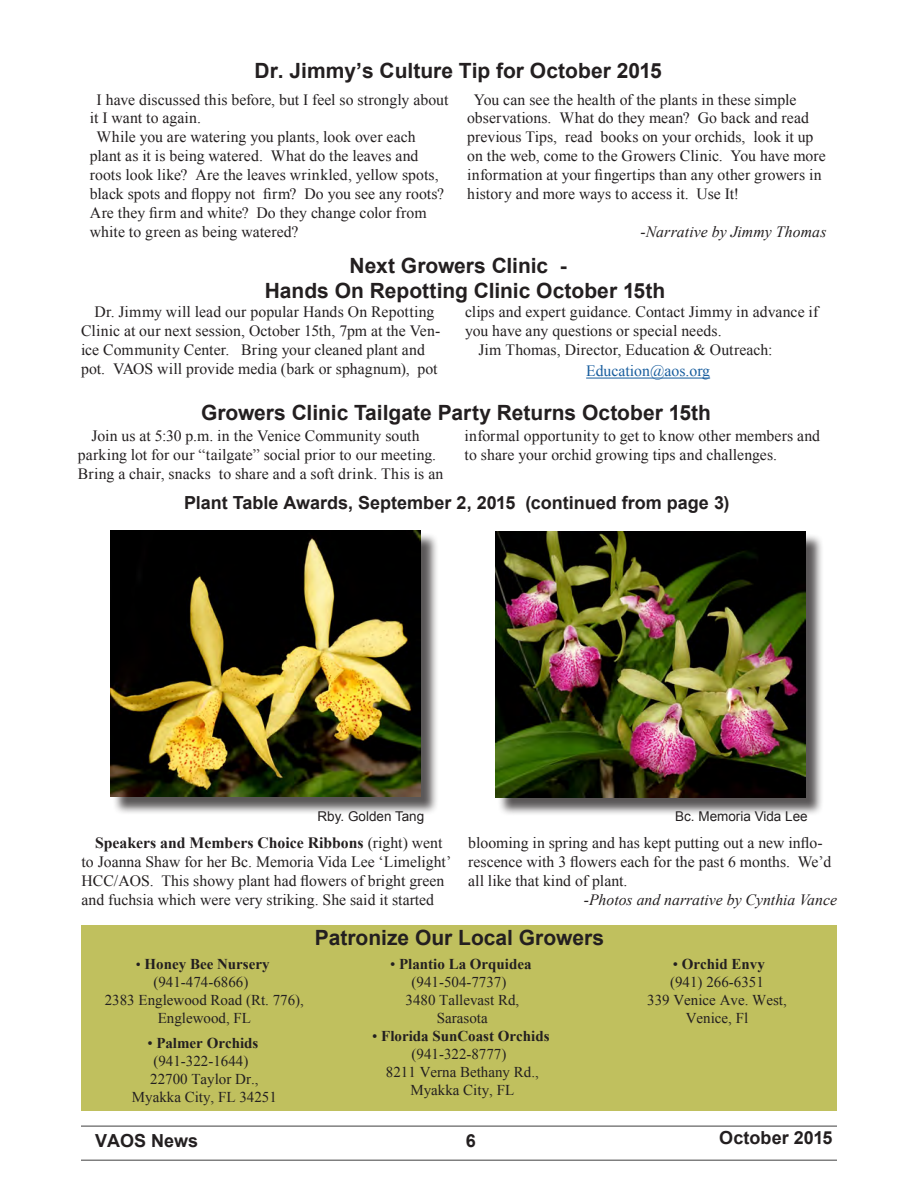
<style>
.page{position:relative;width:918px;height:1188px;background:#fff}
.page>*{position:absolute;margin:0;border:0;box-sizing:border-box;transform-origin:0 0}
.t1{font:700 21px/25.2px "Arial";color:#231f20}
.t2{font:700 18px "Arial";color:#231f20}
.t3{font:15.75px/18.9px "Times New Roman";color:#231f20}
.t4{font:italic 15.75px "Times New Roman";color:#231f20}
.t5{font:15.75px "Times New Roman";color:#175d9e}
.t6{font:15px/18px "Times New Roman";color:#231f20;text-align:center}
.t7{font:13.5px "Arial";color:#231f20}
.s1{font-weight:700}
.s2{font-size:14.25px}
</style>
<div class="page">
<hr style="left:81px;top:1125px;width:756px;height:2px;background:#7f7f7f">
<hr style="left:81px;top:1160px;width:756px;height:1px;background:#7f7f7f">
<div style="left:81px;top:925px;width:756px;height:36px;background:#c0c05e"></div>
<hr style="left:586px;top:378px;width:124px;height:1px;background:#175d9e">
<div style="left:112px;top:533px;width:327px;height:282px;background:#231f20;opacity:.75"></div>
<img style="left:110px;top:530px;width:311px;height:266px">
<div style="left:497px;top:534px;width:327px;height:282px;background:#231f20;opacity:.75"></div>
<img style="left:495px;top:531px;width:311px;height:267px">
<div style="left:81px;top:957px;width:756px;height:154px;background:#c0c05e"></div>
<h1 class="t1" style="left:255px;top:59px;width:409px">Dr. Jimmy’s Culture Tip for October 2015</h1>
<p class="t3" style="left:97px;top:90px;width:353px">I have discussed this before, but I feel so strongly about</p>
<p class="t3" style="left:90px;top:109px;width:113px">it I want to again.</p>
<p class="t3" style="left:97px;top:127px;width:321px">While you are watering you plants, look over each</p>
<p class="t3" style="left:90px;top:146px;width:330px">plant as it is being watered. What do the leaves and</p>
<p class="t3" style="left:90px;top:165px;width:350px">roots look like? Are the leaves wrinkled, yellow spots,</p>
<p class="t3" style="left:90px;top:184px;width:356px">black spots and floppy not firm? Do you see any roots?</p>
<p class="t3" style="left:90px;top:203px;width:338px">Are they firm and white? Do they change color from</p>
<p class="t3" style="left:90px;top:222px;width:210px">white to green as being watered?</p>
<p class="t3" style="left:467px;top:90px;width:360px;text-indent:7px">You can see the health of the plants in these simple observations. What do they mean? Go back and read previous Tips, read books on your orchids, look it up on the web, come to the Growers Clinic. You have more information at your fingertips than any other growers in history and more ways to access it. Use It!</p>
<p class="t4" style="left:640px;top:221px;width:188px">-Narrative by Jimmy Thomas</p>
<h1 class="t1" style="left:265px;top:254px;width:402px;text-indent:85px">Next Growers Clinic -<br>Hands On Repotting Clinic October 15th</h1>
<p class="t3" style="left:81px;top:302px;width:361px;text-indent:13px">Dr. Jimmy will lead our popular Hands On Repotting Clinic at our next session, October 15th, 7pm at the Ven&shy;ice Community Center. Bring your cleaned plant and pot. VAOS will provide media (bark or sphagnum), pot</p>
<p class="t3" style="left:465px;top:302px;width:355px">clips and expert guidance. Contact Jimmy in advance if</p>
<p class="t3" style="left:465px;top:321px;width:258px">you have any questions or special needs.</p>
<p class="t3" style="left:479px;top:340px;width:296px">Jim Thomas, Director, Education &amp; Outreach:</p>
<p class="t5" style="left:586px;top:360px;width:125px">Education@aos.org</p>
<h1 class="t1" style="left:201px;top:401px;width:512px">Growers Clinic Tailgate Party Returns October 15th</h1>
<p class="t3" style="left:78px;top:426px;width:367px;text-indent:13px">Join us at 5:30 p.m. in the Venice Community south parking lot for our “tailgate” social prior to our meeting.<br>Bring a chair, snacks to share and a soft drink. This is an</p>
<p class="t3" style="left:465px;top:426px;width:357px">informal opportunity to get to know other members and to share your orchid growing tips and challenges.</p>
<p class="t2" style="left:184px;top:491px;width:547px">Plant Table Awards, September 2, 2015 (continued from page 3)</p>
<p class="t7" style="left:318px;top:808px;width:108px">Rby. Golden Tang</p>
<p class="t7" style="left:675px;top:808px;width:134px">Bc. Memoria Vida Lee</p>
<p class="t3" style="left:82px;top:833px;width:371px;text-indent:13px"><span class="s1">Speakers and Members Choice Ribbons</span> (right) went to Joanna Shaw for her Bc. Memoria Vida Lee ‘Limelight’ HCC/AOS. This showy plant had flowers of bright green and fuchsia which were very striking. She said it started</p>
<p class="t3" style="left:468px;top:833px;width:365px">blooming in spring and has kept putting out a new inflo&shy;rescence with 3 flowers each for the past 6 months. We’d all like that kind of plant.</p>
<p class="t4" style="left:584px;top:889px;width:255px">-Photos and narrative by Cynthia Vance</p>
<p class="t6" style="left:105px;top:955px;width:201px"><span class="s2">•</span> <span class="s1">Honey Bee Nursery </span>(941-474-6866)<br>2383 Englewood Road (Rt. 776),<br>Englewood, FL</p>
<p class="t6" style="left:132px;top:1034px;width:147px">• <span class="s1">Palmer Orchids </span>(941-322-1644)<br>22700 Taylor Dr.,<br>Myakka City, FL 34251</p>
<h1 class="t1" style="left:315px;top:926px;width:291px">Patronize Our Local Growers</h1>
<p class="t6" style="left:390px;top:955px;width:143px">• <span class="s1">Plantio La Orquidea </span>(941-504-7737)<br>3480 Tallevast Rd,<br>Sarasota</p>
<p class="t6" style="left:372px;top:1027px;width:179px">• <span class="s1">Florida SunCoast Orchids </span>(941-322-8777)<br>8211 Verna Bethany Rd.,<br>Myakka City, FL</p>
<p class="t6" style="left:647px;top:955px;width:141px">• <span class="s1">Orchid Envy<br></span>(941) 266-6351<br>339 Venice Ave. West,<br>Venice, Fl</p>
<p class="t2" style="left:95px;top:1129px;width:105px">VAOS News</p>
<p class="t2" style="left:466px;top:1129px;width:12px">6</p>
<p class="t2" style="left:719px;top:1126px;width:115px">October 2015</p>
</div>
